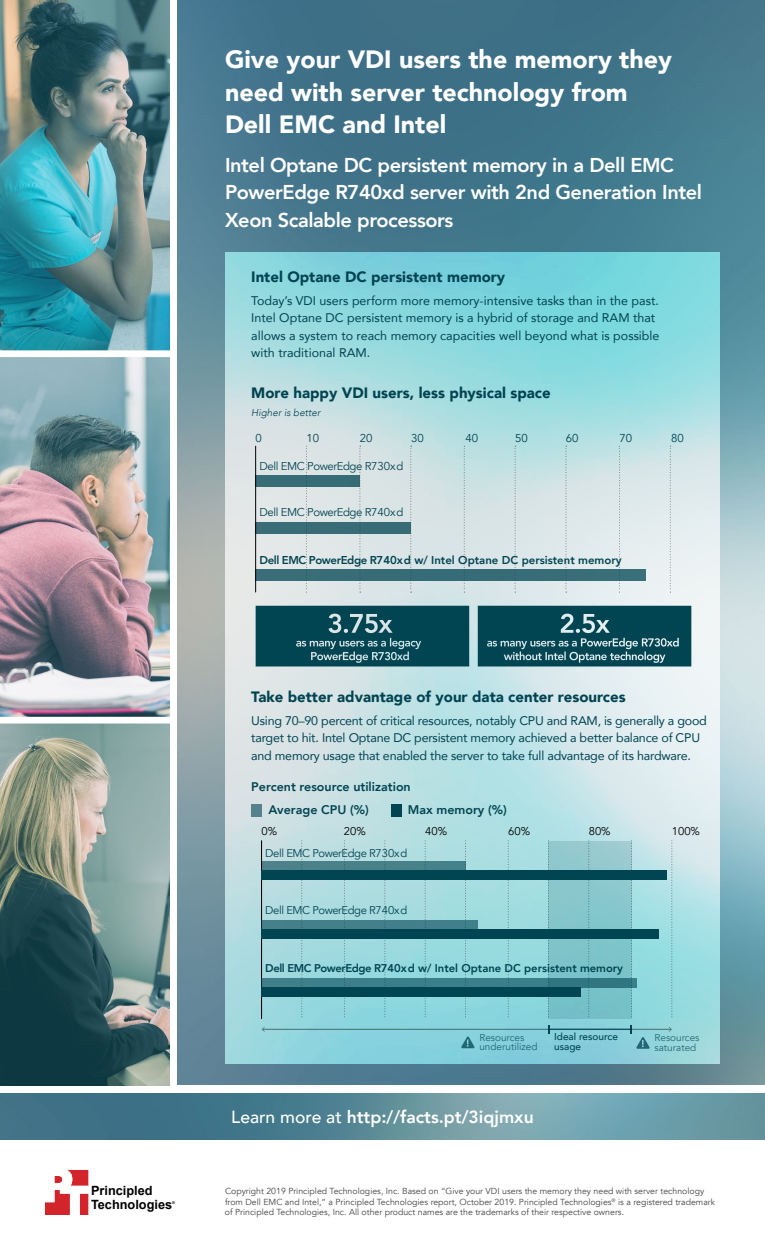
<style>
.page{position:relative;width:765px;height:1260px;background:#fff}
.page>*{position:absolute;margin:0;border:0;box-sizing:border-box;transform-origin:0 0}
.t1{font:900 25px/32.5px "Avenir";color:#fff}
.t2{font:800 20px/27.5px "Avenir";letter-spacing:-.02em;color:#fff}
.t3{font:800 17.5px "Avenir";color:#fff}
.t4{font:900 15px "Avenir";color:#004452}
.t5{font:700 12.75px/13.6px "Arial";color:#000}
.t6{font:12.5px/17.5px "Avenir";letter-spacing:-.015em;color:#004452}
.t7{font:800 12.5px "Avenir";color:#004452}
.t8{font:800 12.5px "Avenir";color:#014452}
.t9{font:11.38px "Avenir";letter-spacing:-.035em;color:#014452}
.t10{font:800 11.38px "Avenir";color:#014452}
.t11{font:800 11.25px "Avenir";color:#014452}
.t12{font:11.25px "Avenir";letter-spacing:-.035em;color:#014452}
.t13{font:11.25px "Avenir";color:#000}
.t14{font:10px/9.5px "Avenir";color:#014452}
.t15{font:500 10px/9.5px "Avenir";color:#014452}
.t16{font:italic 300 10px "Avenir";color:#004452}
.t17{font:8.75px/10.5px "Avenir";color:#464547}
.t18{font:700 3.88px "Arial";color:#000}
.s1{font-weight:500}
</style>
<div class="page">
<svg style="left:45px;top:1170px;width:43px;height:45px"></svg>
<img style="left:178px;top:0;width:587px;height:1085px">
<svg style="left:225px;top:252px;width:495px;height:812px;background:#b5dfe3"></svg>
<img style="left:0;top:1094px;width:765px;height:46px">
<img style="left:0;top:0;width:170px;height:1085px">
<hr style="left:549px;top:1029px;width:82px;height:1px;background:#014452">
<hr style="left:630px;top:1029px;width:41px;height:1px;background:#000">
<svg style="left:669px;top:1027px;width:3px;height:5px"></svg>
<hr style="left:262px;top:1029px;width:287px;height:1px;background:#000">
<svg style="left:262px;top:1027px;width:3px;height:5px"></svg>
<svg style="left:630px;top:1025px;width:20px;height:24px"></svg>
<svg style="left:461px;top:1036px;width:14px;height:12px"></svg>
<div style="left:251px;top:804px;width:11px;height:13px;background:#56828c"></div>
<div style="left:391px;top:804px;width:11px;height:13px;background:#014452"></div>
<svg style="left:672px;top:841px;width:1px;height:178px"></svg>
<svg style="left:548px;top:841px;width:1px;height:178px"></svg>
<svg style="left:508px;top:841px;width:1px;height:178px"></svg>
<svg style="left:465px;top:841px;width:1px;height:178px"></svg>
<svg style="left:425px;top:841px;width:1px;height:178px"></svg>
<svg style="left:385px;top:841px;width:1px;height:178px"></svg>
<svg style="left:344px;top:841px;width:1px;height:178px"></svg>
<svg style="left:302px;top:841px;width:1px;height:178px"></svg>
<hr style="left:261px;top:841px;width:1px;height:178px;background:#000">
<svg style="left:549px;top:841px;width:83px;height:178px;background:#82c3c9"></svg>
<div style="left:262px;top:978px;width:375px;height:10px;background:#3a7f8a"></div>
<div style="left:262px;top:988px;width:319px;height:9px;background:#014452"></div>
<div style="left:262px;top:920px;width:216px;height:9px;background:#43808a"></div>
<div style="left:262px;top:929px;width:397px;height:10px;background:#014452"></div>
<div style="left:262px;top:861px;width:203px;height:10px;background:#49818b"></div>
<div style="left:262px;top:871px;width:405px;height:9px;background:#014452"></div>
<svg style="left:670px;top:446px;width:1px;height:147px"></svg>
<svg style="left:619px;top:446px;width:1px;height:147px"></svg>
<svg style="left:566px;top:446px;width:1px;height:147px"></svg>
<svg style="left:515px;top:446px;width:1px;height:147px"></svg>
<svg style="left:464px;top:446px;width:1px;height:147px"></svg>
<svg style="left:410px;top:446px;width:2px;height:147px"></svg>
<svg style="left:360px;top:446px;width:1px;height:147px"></svg>
<svg style="left:306px;top:446px;width:2px;height:147px"></svg>
<div style="left:256px;top:569px;width:390px;height:12px;background:#386c77"></div>
<div style="left:256px;top:522px;width:155px;height:12px;background:#386c77"></div>
<div style="left:256px;top:475px;width:104px;height:12px;background:#386c77"></div>
<hr style="left:255px;top:446px;width:1px;height:146px;background:#000">
<svg style="left:256px;top:606px;width:213px;height:60px;background:#13515e"></svg>
<svg style="left:478px;top:606px;width:213px;height:60px;background:#185562"></svg>
<p class="t5" style="left:91px;top:1184px;width:83px">Principled<br>Technologies</p>
<p class="t18" style="left:172px;top:1200px;width:4px">®</p>
<h1 class="t1" style="left:225px;top:43px;width:449px">Give your VDI users the memory they need with server technology from<br>Dell EMC and Intel</h1>
<h2 class="t2" style="left:225px;top:151px;width:479px">Intel Optane DC persistent memory in a Dell EMC<br>PowerEdge R740xd server with 2nd Generation Intel<br>Xeon Scalable processors</h2>
<p class="t4" style="left:251px;top:264px;width:256px">Intel Optane DC persistent memory</p>
<p class="t6" style="left:251px;top:292px;width:410px">Today’s VDI users perform more memory-intensive tasks than in the past.<br>Intel Optane DC persistent memory is a hybrid of storage and RAM that allows a system to reach memory capacities well beyond what is possible with traditional RAM.</p>
<p class="t4" style="left:251px;top:380px;width:301px">More happy VDI users, less physical space</p>
<p class="t16" style="left:251px;top:407px;width:71px">Higher is better</p>
<p class="t9" style="left:256px;top:431px;width:8px">0</p>
<p class="t9" style="left:307px;top:431px;width:14px">10</p>
<p class="t9" style="left:360px;top:431px;width:14px">20</p>
<p class="t9" style="left:411px;top:431px;width:14px">30</p>
<p class="t9" style="left:465px;top:431px;width:14px">40</p>
<p class="t9" style="left:515px;top:431px;width:14px">50</p>
<p class="t9" style="left:566px;top:431px;width:14px">60</p>
<p class="t9" style="left:619px;top:431px;width:14px">70</p>
<p class="t9" style="left:671px;top:431px;width:14px">80</p>
<p class="t9" style="left:260px;top:459px;width:145px">Dell EMC PowerEdge R730xd</p>
<p class="t9" style="left:260px;top:506px;width:145px">Dell EMC PowerEdge R740xd</p>
<p class="t10" style="left:260px;top:552px;width:364px">Dell EMC PowerEdge R740xd w/ Intel Optane DC persistent memory</p>
<p class="t4" style="left:251px;top:684px;width:376px">Take better advantage of your data center resources</p>
<p class="t6" style="left:251px;top:712px;width:457px">Using 70–90 percent of critical resources, notably CPU and RAM, is generally a good target to hit. Intel Optane DC persistent memory achieved a better balance of CPU and memory usage that enabled the server to take full advantage of its hardware.</p>
<p class="t7" style="left:251px;top:777px;width:161px">Percent resource utilization</p>
<p class="t8" style="left:269px;top:800px;width:102px">Average CPU (%)</p>
<p class="t8" style="left:408px;top:800px;width:101px">Max memory (%)</p>
<p class="t13" style="left:262px;top:824px;width:17px">0%</p>
<p class="t13" style="left:344px;top:824px;width:23px">20%</p>
<p class="t13" style="left:425px;top:824px;width:23px">40%</p>
<p class="t13" style="left:508px;top:824px;width:23px">60%</p>
<p class="t13" style="left:589px;top:824px;width:23px">80%</p>
<p class="t13" style="left:672px;top:824px;width:30px">100%</p>
<p class="t12" style="left:265px;top:846px;width:144px">Dell EMC PowerEdge R730xd</p>
<p class="t12" style="left:265px;top:904px;width:144px">Dell EMC PowerEdge R740xd</p>
<p class="t11" style="left:265px;top:959px;width:359px">Dell EMC PowerEdge R740xd w/ Intel Optane DC persistent memory</p>
<p class="t14" style="left:479px;top:1033px;width:60px">Resources underutilized</p>
<p class="t15" style="left:554px;top:1032px;width:65px">Ideal resource usage</p>
<h3 class="t3" style="left:231px;top:1103px;width:304px"><span class="s1">Learn more at</span> http://facts.pt/3iqjmxu</h3>
<p class="t14" style="left:655px;top:1033px;width:47px">Resources saturated</p>
<p class="t17" style="left:225px;top:1186px;width:492px">Copyright 2019 Principled Technologies, Inc. Based on “Give your VDI users the memory they need with server technology from Dell EMC and Intel,” a Principled Technologies report, October 2019. Principled Technologies<sup>®</sup> is a registered trademark of Principled Technologies, Inc. All other product names are the trademarks of their respective owners.</p>
</div>
